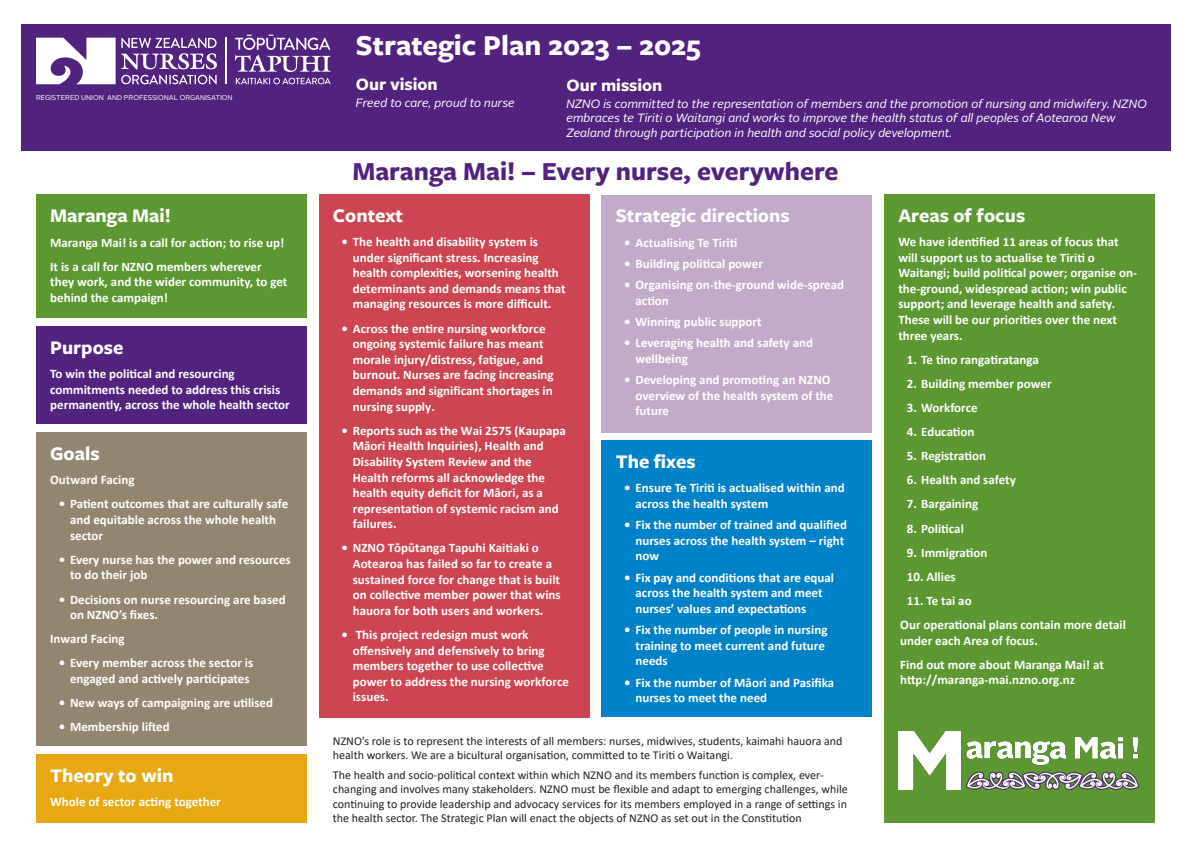
<style>
.page{position:relative;width:1191px;height:842px;background:#fff}
.page>*{position:absolute;margin:0;border:0;box-sizing:border-box;transform-origin:0 0}
.heading_2{font:700 30px "Freight Sans Pro";color:#fff}
.t1{font:700 27px "Freight Sans Pro";color:#52227f}
.t2{font:700 20px "Freight Sans Pro";color:#fff}
.heading_1_white_visi{font:700 18px "Freight Sans Pro";color:#fff}
.t3{font:700 13px/15.6px "Calibri";color:#fff}
.t4{font:12px/14.4px "Calibri";color:#231f20}
.vision_text{font:italic 12px/14.4px "Alright Sans";letter-spacing:-.005em;color:#fff}
.heading_2-2{font:7px "Alright Sans";color:#fff}
</style>
<div class="page">
<div style="left:21px;top:24px;width:1150px;height:126px;background:#52227f"></div>
<hr style="left:225px;top:38px;width:2px;height:46px;background:#fff">
<svg style="left:235px;top:35px;width:96px;height:37px"></svg>
<svg style="left:236px;top:78px;width:95px;height:6px"></svg>
<svg style="left:36px;top:38px;width:181px;height:46px"></svg>
<div style="left:36px;top:195px;width:271px;height:123px;background:#5c9731"></div>
<div style="left:36px;top:326px;width:271px;height:98px;background:#52227f"></div>
<div style="left:36px;top:432px;width:271px;height:314px;background:#938671"></div>
<div style="left:36px;top:754px;width:271px;height:68px;background:#e7a811"></div>
<div style="left:319px;top:194px;width:270px;height:523px;background:#cd4552"></div>
<div style="left:601px;top:195px;width:271px;height:237px;background:#c2abc9"></div>
<div style="left:601px;top:440px;width:271px;height:277px;background:#0082c8"></div>
<div style="left:884px;top:194px;width:271px;height:628px;background:#5c9731"></div>
<img style="left:898px;top:732px;width:240px;height:58px">
<p class="heading_2-2" style="left:36px;top:93px;width:198px">REGISTERED UNION AND PROFESSIONAL ORGANISATION</p>
<p class="t2" style="left:50px;top:202px;width:122px">Maranga Mai!</p>
<p class="t3" style="left:50px;top:234px;width:236px">Maranga Mai! is a call for action; to rise up!</p>
<p class="t3" style="left:50px;top:258px;width:239px">It is a call for NZNO members wherever they work, and the wider community, to get behind the campaign!</p>
<p class="t2" style="left:50px;top:334px;width:75px">Purpose</p>
<p class="t3" style="left:50px;top:366px;width:241px">To win the political and resourcing commitments needed to address this crisis permanently, across the whole health sector</p>
<p class="t2" style="left:50px;top:440px;width:51px">Goals</p>
<p class="t3" style="left:50px;top:472px;width:86px">Outward Facing</p>
<p class="t3" style="left:70px;top:496px;width:220px;text-indent:-11px">• Patient outcomes that are culturally safe and equitable across the whole health sector</p>
<p class="t3" style="left:70px;top:551px;width:222px;text-indent:-11px">• Every nurse has the power and resources to do their job</p>
<p class="t3" style="left:70px;top:591px;width:217px;text-indent:-11px">• Decisions on nurse resourcing are based on NZNO’s fixes.</p>
<p class="t3" style="left:50px;top:631px;width:76px">Inward Facing</p>
<p class="t3" style="left:59px;top:655px;width:196px;text-align:center">• Every member across the sector is engaged and actively participates</p>
<p class="t3" style="left:59px;top:695px;width:216px">• New ways of campaigning are utilised</p>
<p class="t3" style="left:59px;top:719px;width:113px">• Membership lifted</p>
<p class="t2" style="left:50px;top:761px;width:125px">Theory to win</p>
<p class="t3" style="left:50px;top:793px;width:172px">Whole of sector acting together</p>
<p class="heading_2" style="left:356px;top:25px;width:346px">Strategic Plan 2023 – 2025</p>
<p class="heading_1_white_visi" style="left:356px;top:72px;width:83px">Our vision</p>
<p class="vision_text" style="left:356px;top:96px;width:161px">Freed to care, proud to nurse</p>
<p class="heading_1_white_visi" style="left:566px;top:73px;width:98px">Our mission</p>
<p class="vision_text" style="left:566px;top:97px;width:582px">NZNO is committed to the representation of members and the promotion of nursing and midwifery. NZNO embraces te Tiriti o Waitangi and works to improve the health status of all peoples of Aotearoa New<br>Zealand through participation in health and social policy development.</p>
<p class="t1" style="left:352px;top:153px;width:488px">Maranga Mai! – Every nurse, everywhere</p>
<p class="t2" style="left:333px;top:202px;width:72px">Context</p>
<p class="t3" style="left:353px;top:234px;width:214px;text-indent:-11px">• The health and disability system is under significant stress. Increasing health complexities, worsening health determinants and demands means that managing resources is more difficult.</p>
<p class="t3" style="left:353px;top:320px;width:202px;text-indent:-11px">• Across the entire nursing workforce ongoing systemic failure has meant morale injury/distress, fatigue, and burnout. Nurses are facing increasing demands and significant shortages in nursing supply.</p>
<p class="t3" style="left:353px;top:422px;width:215px;text-indent:-11px">• Reports such as the Wai 2575 (Kaupapa<br>Māori Health Inquiries), Health and<br>Disability System Review and the<br>Health reforms all acknowledge the health equity deficit for Māori, as a representation of systemic racism and failures.</p>
<p class="t3" style="left:353px;top:540px;width:209px;text-indent:-11px">• NZNO Tōpūtanga Tapuhi Kaitiaki o Aotearoa has failed so far to create a sustained force for change that is built on collective member power that wins hauora for both users and workers.</p>
<p class="t3" style="left:353px;top:627px;width:218px;text-indent:-11px">• This project redesign must work offensively and defensively to bring members together to use collective power to address the nursing workforce issues.</p>
<p class="t2" style="left:615px;top:202px;width:175px">Strategic directions</p>
<p class="t3" style="left:624px;top:234px;width:115px">• Actualising Te Tiriti</p>
<p class="t3" style="left:624px;top:256px;width:140px">• Building political power</p>
<p class="t3" style="left:635px;top:277px;width:210px;text-indent:-11px">• Organising on-the-ground wide-spread action</p>
<p class="t3" style="left:624px;top:314px;width:139px">• Winning public support</p>
<p class="t3" style="left:635px;top:335px;width:179px;text-indent:-11px">• Leveraging health and safety and wellbeing</p>
<p class="t3" style="left:635px;top:372px;width:199px;text-indent:-11px">• Developing and promoting an NZNO overview of the health system of the future</p>
<p class="t2" style="left:615px;top:448px;width:81px">The fixes</p>
<p class="t3" style="left:635px;top:480px;width:211px;text-indent:-11px">• Ensure Te Tiriti is actualised within and across the health system</p>
<p class="t3" style="left:635px;top:517px;width:213px;text-indent:-11px">• Fix the number of trained and qualified nurses across the health system – right now</p>
<p class="t3" style="left:635px;top:569px;width:200px;text-indent:-11px">• Fix pay and conditions that are equal across the health system and meet nurses’ values and expectations</p>
<p class="t3" style="left:635px;top:622px;width:193px;text-indent:-11px">• Fix the number of people in nursing training to meet current and future needs</p>
<p class="t3" style="left:635px;top:674px;width:200px;text-indent:-11px">• Fix the number of Māori and Pasifika nurses to meet the need</p>
<p class="t4" style="left:333px;top:733px;width:511px">NZNO’s role is to represent the interests of all members: nurses, midwives, students, kaimahi hauora and health workers. We are a bicultural organisation, committed to te Tiriti o Waitangi.</p>
<p class="t4" style="left:333px;top:767px;width:516px">The health and socio-political context within which NZNO and its members function is complex, ever&shy;changing and involves many stakeholders. NZNO must be flexible and adapt to emerging challenges, while continuing to provide leadership and advocacy services for its members employed in a range of settings in the health sector. The Strategic Plan will enact the objects of NZNO as set out in the Constitution</p>
<p class="t2" style="left:898px;top:202px;width:128px">Areas of focus</p>
<p class="t3" style="left:898px;top:234px;width:240px">We have identified 11 areas of focus that will support us to actualise te Tiriti o Waitangi; build political power; organise on&shy;the-ground, widespread action; win public support; and leverage health and safety.<br>These will be our priorities over the next three years.</p>
<p class="t3" style="left:907px;top:351px;width:133px">1. Te tino rangatiratanga</p>
<p class="t3" style="left:907px;top:376px;width:146px">2. Building member power</p>
<p class="t3" style="left:907px;top:400px;width:72px">3. Workforce</p>
<p class="t3" style="left:907px;top:424px;width:69px">4. Education</p>
<p class="t3" style="left:907px;top:448px;width:81px">5. Registration</p>
<p class="t3" style="left:907px;top:472px;width:110px">6. Health and safety</p>
<p class="t3" style="left:907px;top:496px;width:73px">7. Bargaining</p>
<p class="t3" style="left:907px;top:520px;width:58px">8. Political</p>
<p class="t3" style="left:907px;top:544px;width:82px">9. Immigration</p>
<p class="t3" style="left:907px;top:568px;width:50px">10. Allies</p>
<p class="t3" style="left:907px;top:593px;width:66px">11. Te tai ao</p>
<p class="t3" style="left:900px;top:617px;width:227px">Our operational plans contain more detail under each Area of focus.</p>
<p class="t3" style="left:900px;top:656px;width:205px">Find out more about Maranga Mai! at http://maranga-mai.nzno.org.nz</p>
</div>
